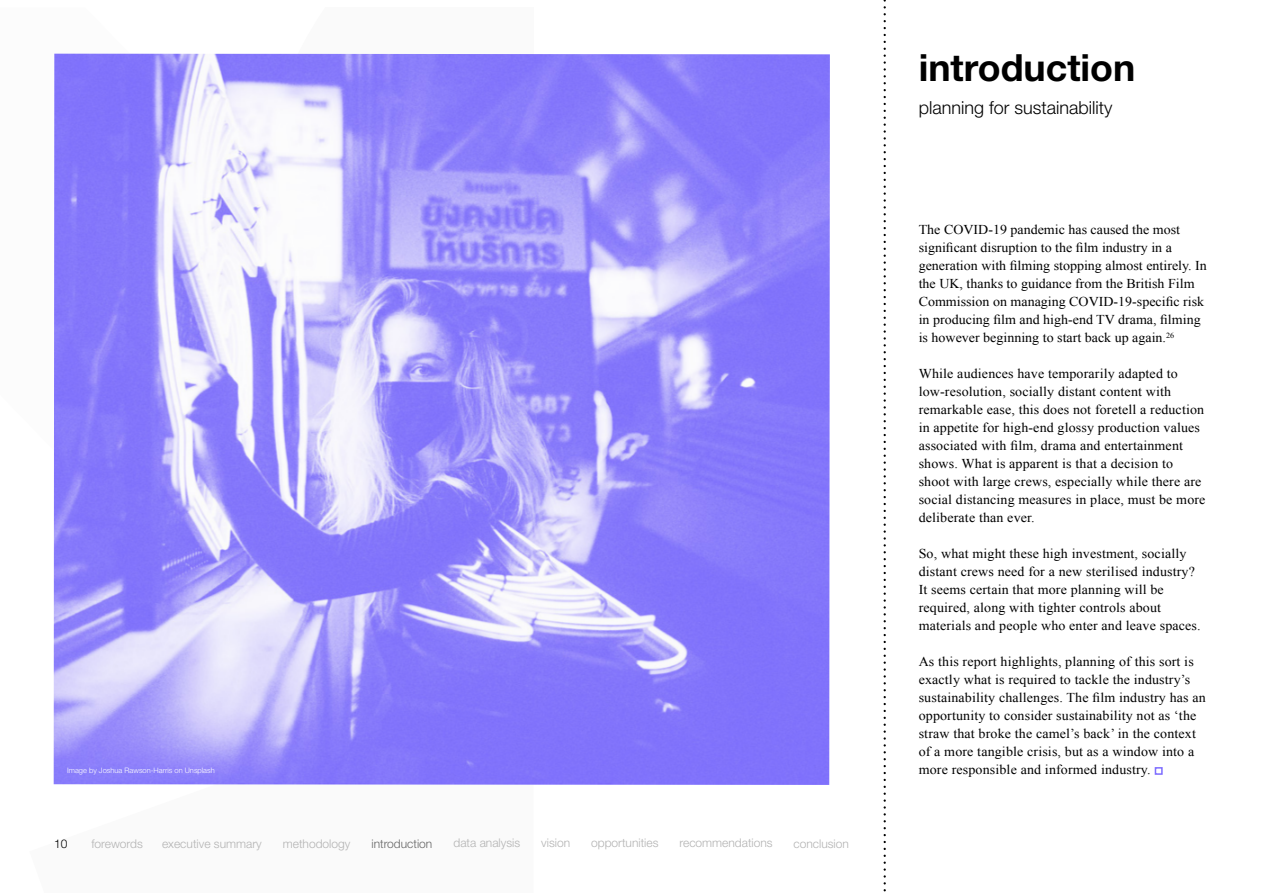
<style>
.page{position:relative;width:1263px;height:893px;background:#fff}
.page>*{position:absolute;margin:0;border:0;box-sizing:border-box;transform-origin:0 0}
.Header_2{font:700 37.5px "Helvetica Neue LT Std";color:#000}
.Subtitle{font:300 18px "Helvetica Neue LT Std";color:#000}
.Main_copy{font:13.5px/18px "Times New Roman";letter-spacing:.01em;color:#000;scale:1.04 1}
.t1{font:300 12px "Helvetica Neue LT Std";color:#b3b3b3}
.Job_title{font:300 12px "Helvetica Neue LT Std";color:#666}
.t2{font:300 12px "Helvetica Neue LT Std";color:#000}
.Header_2-2{font:300 7.5px "Helvetica Neue LT Std";color:#fff}
.s1{color:#8070ff}
</style>
<div class="page">
<img style="left:54px;top:54px;width:776px;height:731px">
<svg style="left:883px;top:0;width:3px;height:892px"></svg>
<p class="Header_2" style="left:919px;top:44px;width:218px">introduction</p>
<p class="Subtitle" style="left:919px;top:97px;width:195px">planning for sustainability</p>
<p class="Main_copy" style="left:919px;top:220px;width:279px">The COVID-19 pandemic has caused the most significant disruption to the film industry in a generation with filming stopping almost entirely. In the UK, thanks to guidance from the British Film Commission on managing COVID-19-specific risk in producing film and high-end TV drama, filming is however beginning to start back up again.<sup>26</sup></p>
<p class="Main_copy" style="left:919px;top:364px;width:277px">While audiences have temporarily adapted to low-resolution, socially distant content with remarkable ease, this does not foretell a reduction in appetite for high-end glossy production values associated with film, drama and entertainment shows. What is apparent is that a decision to shoot with large crews, especially while there are social distancing measures in place, must be more deliberate than ever.</p>
<p class="Main_copy" style="left:919px;top:544px;width:273px">So, what might these high investment, socially distant crews need for a new sterilised industry?<br>It seems certain that more planning will be required, along with tighter controls about materials and people who enter and leave spaces.</p>
<p class="Main_copy" style="left:919px;top:652px;width:278px">As this report highlights, planning of this sort is exactly what is required to tackle the industry’s sustainability challenges. The film industry has an opportunity to consider sustainability not as ‘the straw that broke the camel’s back’ in the context of a more tangible crisis, but as a window into a</p>
<p class="Header_2-2" style="left:67px;top:766px;width:149px">Image by Joshua Rawson-Harris on Unsplash</p>
<p class="Main_copy" style="left:919px;top:760px;width:236px">more responsible and informed industry. <span class="s1">■</span></p>
<p class="t2" style="left:54px;top:836px;width:15px">10</p>
<p class="t1" style="left:92px;top:836px;width:53px">forewords</p>
<p class="t1" style="left:162px;top:836px;width:101px">executive summary</p>
<p class="t1" style="left:283px;top:836px;width:69px">methodology</p>
<p class="Job_title" style="left:371px;top:836px;width:62px">introduction</p>
<p class="t1" style="left:453px;top:835px;width:68px">data analysis</p>
<p class="t1" style="left:541px;top:835px;width:30px">vision</p>
<p class="t1" style="left:591px;top:835px;width:69px">opportunities</p>
<p class="t1" style="left:680px;top:835px;width:95px">recommendations</p>
<p class="t1" style="left:794px;top:836px;width:57px">conclusion</p>
</div>
